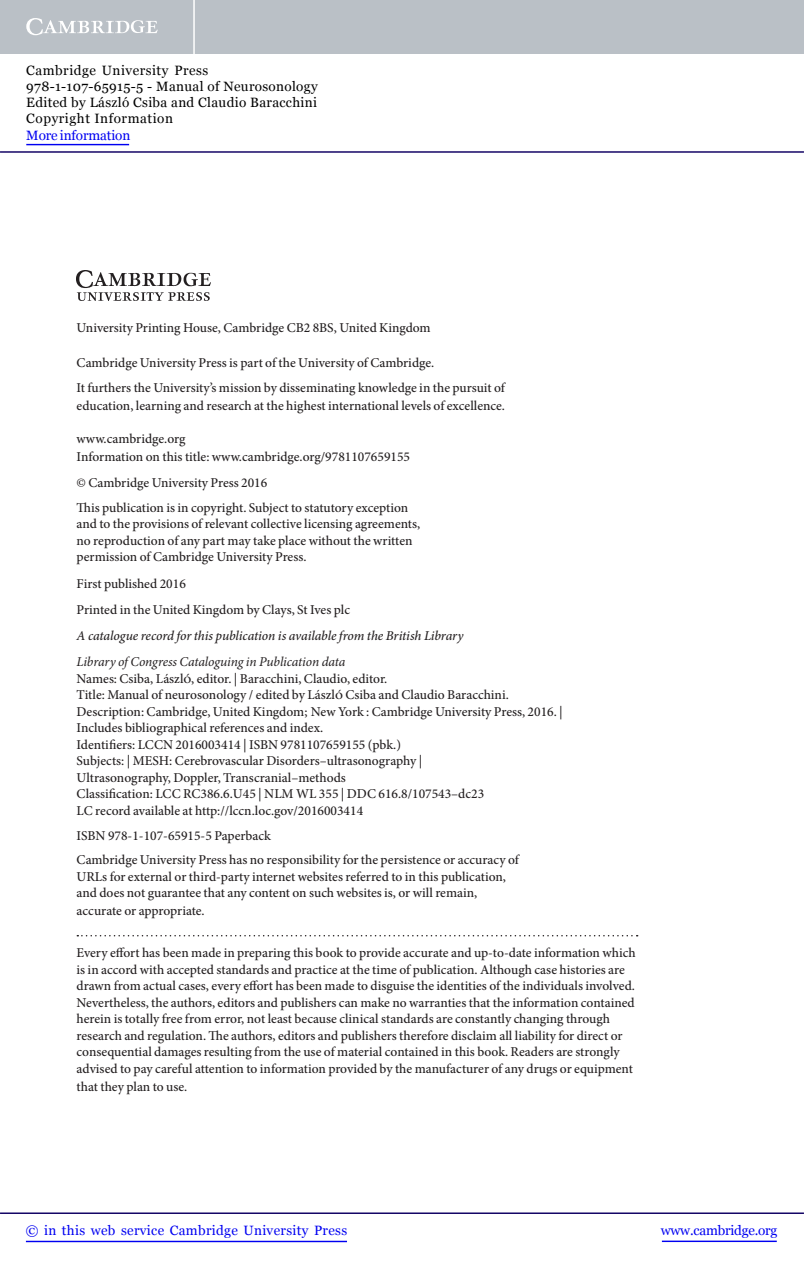
<style>
.page{position:relative;width:804px;height:1264px;background:#fff}
.page>*{position:absolute;margin:0;border:0;box-sizing:border-box;transform-origin:0 0}
.t1{font:500 13.5px/16.5px "Minion Pro";color:#231f20}
.t2{font:13.5px/16.2px "Georgia";letter-spacing:.025em;color:#000}
.t3{font:italic 500 13.5px "Minion Pro";letter-spacing:-.01em;color:#231f20}
.t4{font:italic 13.5px "Minion Pro";letter-spacing:-.01em;color:#231f20}
.t5{font:13.5px "Georgia";letter-spacing:.025em;color:#0000f1}
.t6{font:13.5px "Georgia";letter-spacing:-.015em;color:#0000f1}
.t7{font:13.5px "Georgia";letter-spacing:-.01em;color:#0000f1}
</style>
<div class="page">
<svg style="left:77px;top:935px;width:560px;height:1px"></svg>
<img style="left:77px;top:271px;width:133px;height:29px">
<div style="left:0;top:0;width:804px;height:54px;background:#bac0c6"></div>
<svg style="left:26px;top:18px;width:132px;height:17px"></svg>
<hr style="left:193px;top:0;width:2px;height:54px;background:#fff">
<hr style="left:0;top:151px;width:804px;height:2px;background:#150666">
<hr style="left:662px;top:1240px;width:114px;height:2px;background:#0000f1">
<hr style="left:0;top:1212px;width:804px;height:1px;background:#150666">
<hr style="left:26px;top:1240px;width:321px;height:2px;background:#0000f1">
<hr style="left:26px;top:144px;width:103px;height:1px;background:#0000f1">
<p class="t2" style="left:26px;top:62px;width:293px">Cambridge University Press 978-1-107-65915-5 - Manual of Neurosonology Edited by László Csiba and Claudio Baracchini Copyright Information</p>
<p class="t7" style="left:26px;top:127px;width:105px">More information</p>
<p class="t1" style="left:77px;top:320px;width:355px">University Printing House, Cambridge CB2 8BS, United Kingdom</p>
<p class="t1" style="left:77px;top:350px;width:430px;line-height:24.8px">Cambridge University Press is part of the University of Cambridge.<br>It furthers the University’s mission by disseminating knowledge in the pursuit of</p>
<p class="t1" style="left:77px;top:397px;width:430px">education, learning and research at the highest international levels of excellence.</p>
<p class="t1" style="left:77px;top:429px;width:335px;line-height:18px">www.cambridge.org<br>Information on this title: www.cambridge.org/9781107659155</p>
<p class="t1" style="left:77px;top:470px;width:333px;line-height:24.8px">© Cambridge University Press 2016<br>This publication is in copyright. Subject to statutory exception</p>
<p class="t1" style="left:77px;top:516px;width:345px">and to the provisions of relevant collective licensing agreements, no reproduction of any part may take place without the written permission of Cambridge University Press.</p>
<p class="t1" style="left:77px;top:570px;width:275px;line-height:26.2px">First published 2016<br>Printed in the United Kingdom by Clays, St Ives plc</p>
<p class="t3" style="left:77px;top:626px;width:388px">A catalogue record for this publication is available from the British Library</p>
<p class="t4" style="left:77px;top:652px;width:270px">Library of Congress Cataloguing in Publication data</p>
<p class="t1" style="left:77px;top:670px;width:488px">Names: Csiba, László, editor. | Baracchini, Claudio, editor.<br>Title: Manual of neurosonology / edited by László Csiba and Claudio Baracchini.<br>Description: Cambridge, United Kingdom; New York : Cambridge University Press, 2016. | Includes bibliographical references and index.<br>Identifiers: LCCN 2016003414 | ISBN 9781107659155 (pbk.)<br>Subjects: | MESH: Cerebrovascular Disorders–ultrasonography |<br>Ultrasonography, Doppler, Transcranial–methods<br>Classification: LCC RC386.6.U45 | NLM WL 355 | DDC 616.8/107543–dc23<br>LC record available at http://lccn.loc.gov/2016003414</p>
<p class="t1" style="left:77px;top:823px;width:444px;line-height:24.8px">ISBN 978-1-107-65915-5 Paperback<br>Cambridge University Press has no responsibility for the persistence or accuracy of</p>
<p class="t1" style="left:77px;top:868px;width:431px">URLs for external or third-party internet websites referred to in this publication, and does not guarantee that any content on such websites is, or will remain,</p>
<p class="t1" style="left:77px;top:902px;width:130px">accurate or appropriate.</p>
<p class="t1" style="left:77px;top:944px;width:560px">Every effort has been made in preparing this book to provide accurate and up-to-date information which is in accord with accepted standards and practice at the time of publication. Although case histories are drawn from actual cases, every effort has been made to disguise the identities of the individuals involved.<br>Nevertheless, the authors, editors and publishers can make no warranties that the information contained herein is totally free from error, not least because clinical standards are constantly changing through research and regulation. The authors, editors and publishers therefore disclaim all liability for direct or consequential damages resulting from the use of material contained in this book. Readers are strongly advised to pay careful attention to information provided by the manufacturer of any drugs or equipment</p>
<p class="t1" style="left:77px;top:1078px;width:112px">that they plan to use.</p>
<p class="t5" style="left:26px;top:1222px;width:323px">© in this web service Cambridge University Press</p>
<p class="t6" style="left:661px;top:1222px;width:118px">www.cambridge.org</p>
</div>
